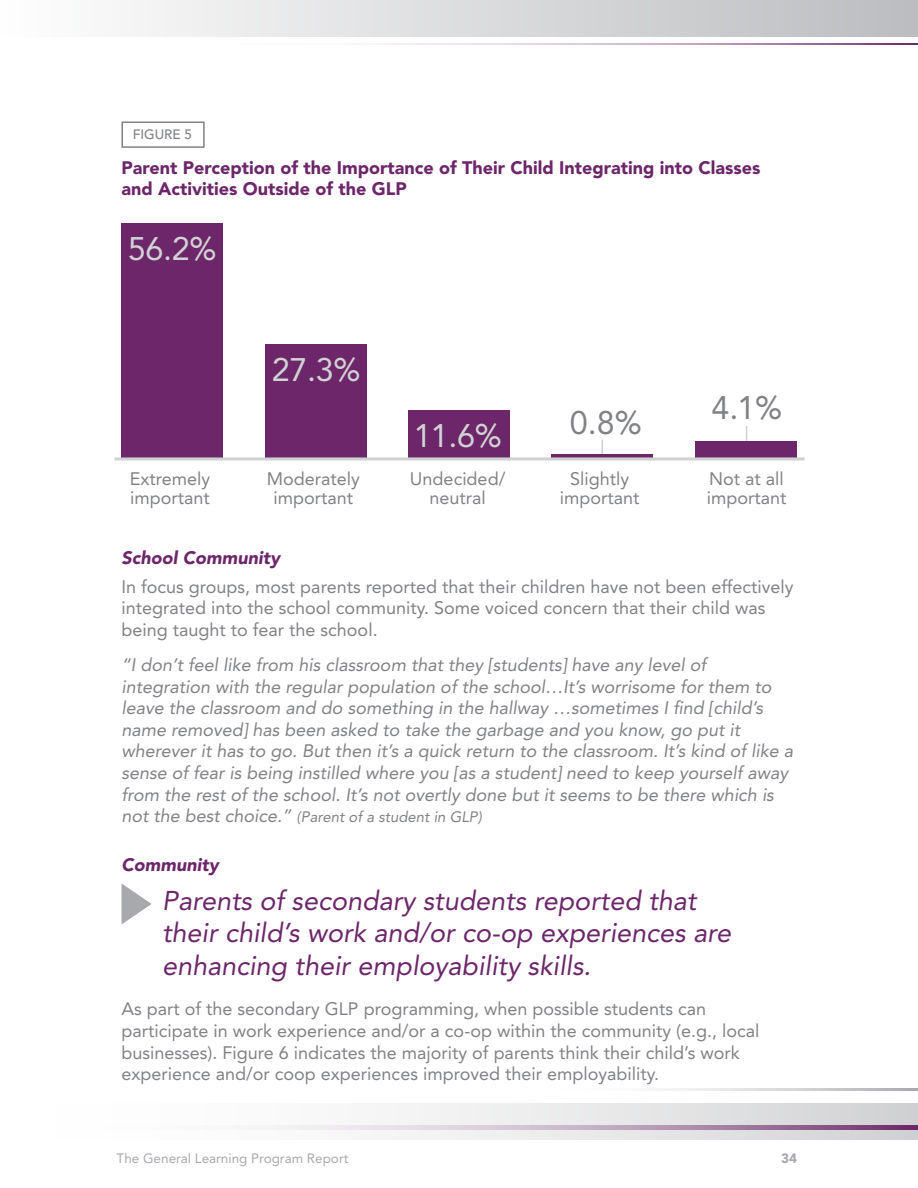
<style>
.page{position:relative;width:918px;height:1188px;background:#fff}
.page>*{position:absolute;margin:0;border:0;box-sizing:border-box;transform-origin:0 0}
.t1{font:32.4px "Avenir LT Std";color:#d1d2d4}
.t2{font:32.4px "Avenir LT Std";color:#808285}
.t3{font:italic 27px/32.4px "Avenir LT Std";color:#6c2669}
.t4{font:18px/21.6px "Avenir LT Std";color:#808285}
.t5{font:italic 18px/21.6px "Avenir LT Std";color:#808285}
.t6{font:900 18px/21px "Avenir LT Std";color:#6c2669}
.t7{font:italic 900 18px "Avenir LT Std";color:#6c2669}
.t8{font:italic 15px "Avenir LT Std";color:#808285}
.t9{font:13.5px "Avenir LT Std";color:#a8a9ad}
.t10{font:500 13.5px "Avenir LT Std";color:#808285}
.t11{font:900 13.5px "Avenir LT Std";color:#a8a9ad}
.s1{font-size:18px}
</style>
<div class="page">
<hr style="left:77px;top:43px;width:841px;height:1px;background:#6c2669">
<hr style="left:549px;top:1089px;width:369px;height:2px;background:#a8a9ad">
<div style="left:0;top:0;width:918px;height:37px;background:linear-gradient(to right,#fefefe,#bcbdc0)"></div>
<div style="left:0;top:1103px;width:918px;height:37px;background:linear-gradient(to right,#fff,#d6d6d8)"></div>
<svg style="left:0;top:1125px;width:918px;height:5px"></svg>
<svg style="left:122px;top:884px;width:30px;height:40px"></svg>
<svg style="left:602px;top:440px;width:1px;height:15px"></svg>
<svg style="left:746px;top:426px;width:1px;height:15px"></svg>
<div style="left:408px;top:410px;width:102px;height:49px;background:#6c2669"></div>
<div style="left:122px;top:224px;width:101px;height:234px;background:#6c2669"></div>
<div style="left:695px;top:441px;width:101px;height:17px;background:#6c2669"></div>
<hr style="left:552px;top:455px;width:101px;height:4px;background:#6c2669">
<div style="left:265px;top:344px;width:101px;height:114px;background:#6c2669"></div>
<hr style="left:114px;top:457px;width:691px;height:3px;background:#cfd0d2">
<div style="left:122px;top:122px;width:83px;height:26px;border:2px solid #808285"></div>
<p class="t10" style="left:133px;top:127px;width:61px">FIGURE 5</p>
<p class="t6" style="left:121px;top:157px;width:640px">Parent Perception of the Importance of Their Child Integrating into Classes and Activities Outside of the GLP</p>
<h1 class="t1" style="left:128px;top:230px;width:90px">56.2%</h1>
<h1 class="t1" style="left:272px;top:350px;width:90px">27.3%</h1>
<h1 class="t1" style="left:414px;top:416px;width:90px">11.6%</h1>
<h1 class="t2" style="left:570px;top:404px;width:74px">0.8%</h1>
<h1 class="t2" style="left:711px;top:389px;width:72px">4.1%</h1>
<p class="t4" style="left:130px;top:469px;width:82px;line-height:19.5px">Extremely important</p>
<p class="t4" style="left:267px;top:469px;width:95px;line-height:19.5px;text-align:center">Moderately important</p>
<p class="t4" style="left:410px;top:469px;width:97px;line-height:19.5px;text-align:center">Undecided/ neutral</p>
<p class="t4" style="left:560px;top:469px;width:81px;line-height:19.5px;text-align:center">Slightly important</p>
<p class="t4" style="left:707px;top:469px;width:81px;line-height:19.5px">Not at all important</p>
<p class="t7" style="left:122px;top:547px;width:160px">School Community</p>
<p class="t4" style="left:122px;top:576px;width:674px">In focus groups, most parents reported that their children have not been effectively integrated into the school community. Some voiced concern that their child was being taught to fear the school.</p>
<p class="t5" style="left:122px;top:654px;width:673px">“I don’t feel like from his classroom that they [students] have any level of integration with the regular population of the school…It’s worrisome for them to leave the classroom and do something in the hallway …sometimes I find [child’s name removed] has been asked to take the garbage and you know, go put it wherever it has to go. But then it’s a quick return to the classroom. It’s kind of like a sense of fear is being instilled where you [as a student] need to keep yourself away from the rest of the school. It’s not overtly done but it seems to be there which is</p>
<p class="t8" style="left:122px;top:808px;width:362px"><span class="s1">not the best choice.”</span> (Parent of a student in GLP)</p>
<p class="t7" style="left:122px;top:854px;width:99px">Community</p>
<h2 class="t3" style="left:162px;top:885px;width:571px">Parents of secondary students reported that their child’s work and/or co-op experiences are enhancing their employability skills.</h2>
<p class="t4" style="left:122px;top:998px;width:639px">As part of the secondary GLP programming, when possible students can participate in work experience and/or a co-op within the community (e.g., local businesses). Figure 6 indicates the majority of parents think their child’s work experience and/or coop experiences improved their employability.</p>
<p class="t9" style="left:117px;top:1151px;width:233px">The General Learning Program Report</p>
<p class="t11" style="left:781px;top:1151px;width:17px">34</p>
</div>
